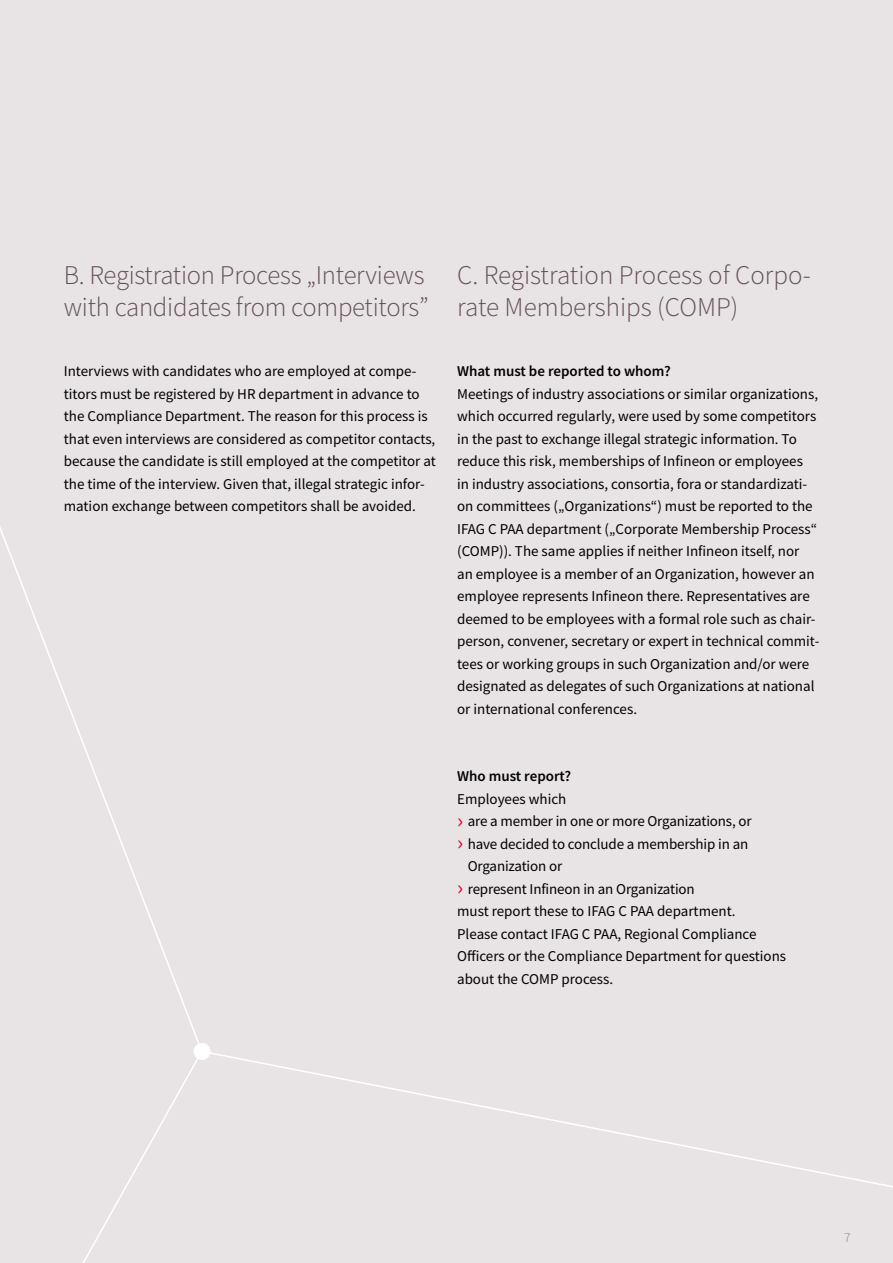
<style>
.page{position:relative;width:893px;height:1263px;background:#e8e3e4}
.page>*{position:absolute;margin:0;border:0;box-sizing:border-box;transform-origin:0 0}
.t1{font:300 27px/32.4px "Source Sans Pro";letter-spacing:-.01em;color:#645054}
.t2{font:15px/22.5px "Source Sans Pro";color:#000}
.t3{font:600 15px "Source Sans Pro";color:#000}
.t4{font:300 13.5px "Source Sans Pro";color:#928285}
.s1{font-size:22.5px;color:#e20036}
</style>
<div class="page">
<div style="left:194px;top:1043px;width:17px;height:17px;background:#fff;border-radius:50%"></div>
<svg style="left:0;top:527px;width:200px;height:522px"></svg>
<svg style="left:83px;top:1050px;width:810px;height:213px"></svg>
<h1 class="t1" style="left:64px;top:259px;width:366px">B. Registration Process „Interviews with candidates from competitors”</h1>
<h1 class="t1" style="left:457px;top:259px;width:355px">C. Registration Process of Corpo&shy;rate Memberships (COMP)</h1>
<p class="t2" style="left:64px;top:360px;width:374px">Interviews with candidates who are employed at compe&shy;titors must be registered by HR department in advance to the Compliance Department. The reason for this process is that even interviews are considered as competitor contacts, because the candidate is still employed at the competitor at the time of the interview. Given that, illegal strategic infor&shy;mation exchange between competitors shall be avoided.</p>
<p class="t3" style="left:457px;top:361px;width:215px">What must be reported to whom?</p>
<p class="t2" style="left:457px;top:382px;width:364px">Meetings of industry associations or similar organizations, which occurred regularly, were used by some competitors in the past to exchange illegal strategic information. To reduce this risk, memberships of Infineon or employees<br>in industry associations, consortia, fora or standardizati&shy;on committees („Organizations“) must be reported to the IFAG C PAA department („Corporate Membership Process“ (COMP)). The same applies if neither Infineon itself, nor<br>an employee is a member of an Organization, however an employee represents Infineon there. Representatives are deemed to be employees with a formal role such as chair&shy;person, convener, secretary or expert in technical commit&shy;tees or working groups in such Organization and/or were designated as delegates of such Organizations at national or international conferences.</p>
<p class="t3" style="left:457px;top:766px;width:116px">Who must report?</p>
<p class="t2" style="left:457px;top:787px;width:111px">Employees which</p>
<p class="t2" style="left:457px;top:810px;width:296px"><span class="s1">›</span> are a member in one or more Organizations, or</p>
<p class="t2" style="left:457px;top:832px;width:293px"><span class="s1">›</span> have decided to conclude a membership in an</p>
<p class="t2" style="left:468px;top:855px;width:96px">Organization or</p>
<p class="t2" style="left:457px;top:877px;width:239px"><span class="s1">›</span> represent Infineon in an Organization</p>
<p class="t2" style="left:457px;top:900px;width:280px">must report these to IFAG C PAA department.</p>
<p class="t2" style="left:457px;top:922px;width:301px">Please contact IFAG C PAA, Regional Compliance</p>
<p class="t2" style="left:457px;top:945px;width:331px">Officers or the Compliance Department for questions</p>
<p class="t2" style="left:457px;top:967px;width:158px">about the COMP process.</p>
<p class="t4" style="left:844px;top:1229px;width:8px">7</p>
</div>
